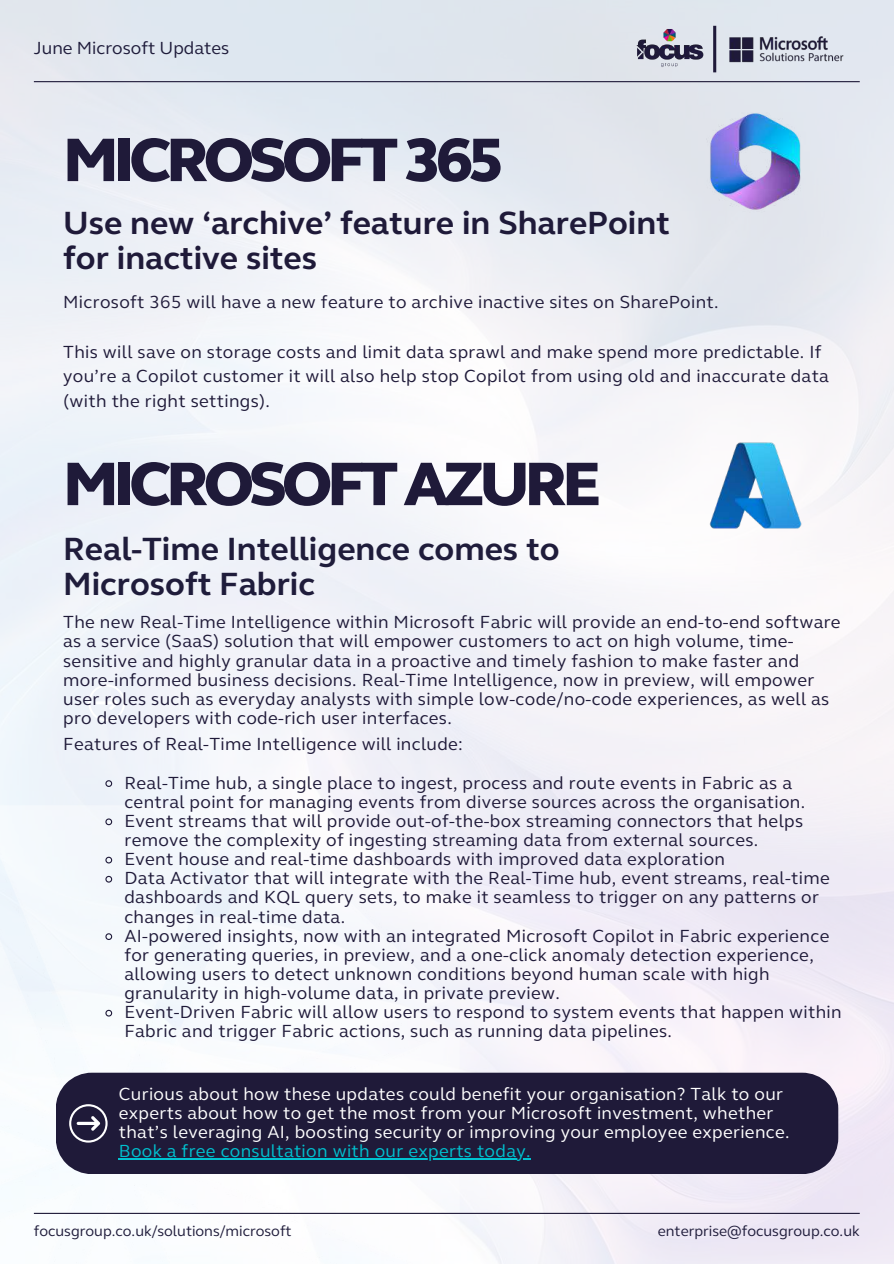
<style>
.page{position:relative;width:894px;height:1264px;background:#fff}
.page>*{position:absolute;margin:0;border:0;box-sizing:border-box;transform-origin:0 0}
.t1{font:800 63px "FS Elliot Web";letter-spacing:-.07em;color:#1f1a39}
.t2{font:700 33px/34.8px "FS Elliot Web";color:#1f1a39}
.t3{font:700 33px/34.8px "FS Elliot Web";color:#1f1c3b}
.t4{font:18px/19.2px "FS Elliot Web";letter-spacing:.02em;color:#1f1a39}
.t5{font:18px/19.2px "FS Elliot Web";letter-spacing:.02em;color:#fff}
.t6{font:18px "FS Elliot Web";letter-spacing:.02em;color:#00c1cf}
.t7{font:18px "FS Elliot Web";color:#1f1c3b}
.t8{font:15px "FS Elliot Web";color:#1f1c3b}
</style>
<div class="page">
<img style="left:0;top:0;width:893px;height:1263px">
<hr style="left:34px;top:81px;width:825px;height:1px;background:#1f1a39">
<img style="left:629px;top:24px;width:81px;height:50px">
<hr style="left:713px;top:26px;width:3px;height:46px;background:#1f1a39">
<img style="left:727px;top:35px;width:118px;height:28px">
<img style="left:0;top:805px;width:459px;height:458px">
<svg style="left:88px;top:684px;width:37px;height:37px"></svg>
<img style="left:706px;top:106px;width:105px;height:110px">
<img style="left:706px;top:437px;width:98px;height:97px">
<svg style="left:105px;top:779px;width:8px;height:8px"></svg>
<svg style="left:105px;top:817px;width:8px;height:9px"></svg>
<svg style="left:105px;top:855px;width:8px;height:9px"></svg>
<svg style="left:105px;top:875px;width:8px;height:8px"></svg>
<svg style="left:105px;top:932px;width:8px;height:8px"></svg>
<svg style="left:105px;top:1008px;width:8px;height:9px"></svg>
<hr style="left:34px;top:1212px;width:825px;height:1px;background:#1f1a39">
<div style="left:56px;top:1072px;width:782px;height:102px;background:#1f1a39"></div>
<svg style="left:69px;top:1104px;width:38px;height:38px"></svg>
<svg style="left:119px;top:1158px;width:12px;height:1px"></svg>
<hr style="left:131px;top:1158px;width:129px;height:1px;background:#00c1cf">
<hr style="left:260px;top:1158px;width:212px;height:1px;background:#00c1cf">
<hr style="left:472px;top:1158px;width:54px;height:1px;background:#00c1cf">
<p class="t7" style="left:34px;top:37px;width:197px">June Microsoft Updates</p>
<h1 class="t1" style="left:63px;top:122px;width:442px">MICROSOFT 365</h1>
<h2 class="t2" style="left:63px;top:206px;width:608px">Use new ‘archive’ feature in SharePoint for inactive sites</h2>
<p class="t4" style="left:63px;top:292px;width:656px">Microsoft 365 will have a new feature to archive inactive sites on SharePoint.</p>
<p class="t4" style="left:63px;top:339px;width:767px;line-height:24.8px">This will save on storage costs and limit data sprawl and make spend more predictable. If you’re a Copilot customer it will also help stop Copilot from using old and inaccurate data (with the right settings).</p>
<h1 class="t1" style="left:63px;top:446px;width:539px">MICROSOFT AZURE</h1>
<h2 class="t3" style="left:63px;top:532px;width:498px">Real-Time Intelligence comes to<br>Microsoft Fabric</h2>
<p class="t4" style="left:63px;top:613px;width:778px">The new Real-Time Intelligence within Microsoft Fabric will provide an end-to-end software as a service (SaaS) solution that will empower customers to act on high volume, time&shy;sensitive and highly granular data in a proactive and timely fashion to make faster and more-informed business decisions. Real-Time Intelligence, now in preview, will empower user roles such as everyday analysts with simple low-code/no-code experiences, as well as pro developers with code-rich user interfaces.</p>
<p class="t4" style="left:124px;top:725px;width:669px;line-height:38.2px;text-indent:-61px">Features of Real-Time Intelligence will include:<br>Real-Time hub, a single place to ingest, process and route events in Fabric as a</p>
<p class="t4" style="left:124px;top:792px;width:718px">central point for managing events from diverse sources across the organisation.<br>Event streams that will provide out-of-the-box streaming connectors that helps remove the complexity of ingesting streaming data from external sources.<br>Event house and real-time dashboards with improved data exploration<br>Data Activator that will integrate with the Real-Time hub, event streams, real-time dashboards and KQL query sets, to make it seamless to trigger on any patterns or changes in real-time data.<br>AI-powered insights, now with an integrated Microsoft Copilot in Fabric experience for generating queries, in preview, and a one-click anomaly detection experience, allowing users to detect unknown conditions beyond human scale with high granularity in high-volume data, in private preview.<br>Event-Driven Fabric will allow users to respond to system events that happen within Fabric and trigger Fabric actions, such as running data pipelines.</p>
<p class="t5" style="left:119px;top:1084px;width:672px">Curious about how these updates could benefit your organisation? Talk to our experts about how to get the most from your Microsoft investment, whether that’s leveraging AI, boosting security or improving your employee experience.</p>
<p class="t6" style="left:119px;top:1140px;width:413px">Book a free consultation with our experts today.</p>
<p class="t8" style="left:34px;top:1221px;width:259px">focusgroup.co.uk/solutions/microsoft</p>
<p class="t8" style="left:657px;top:1221px;width:203px">enterprise@focusgroup.co.uk</p>
</div>
